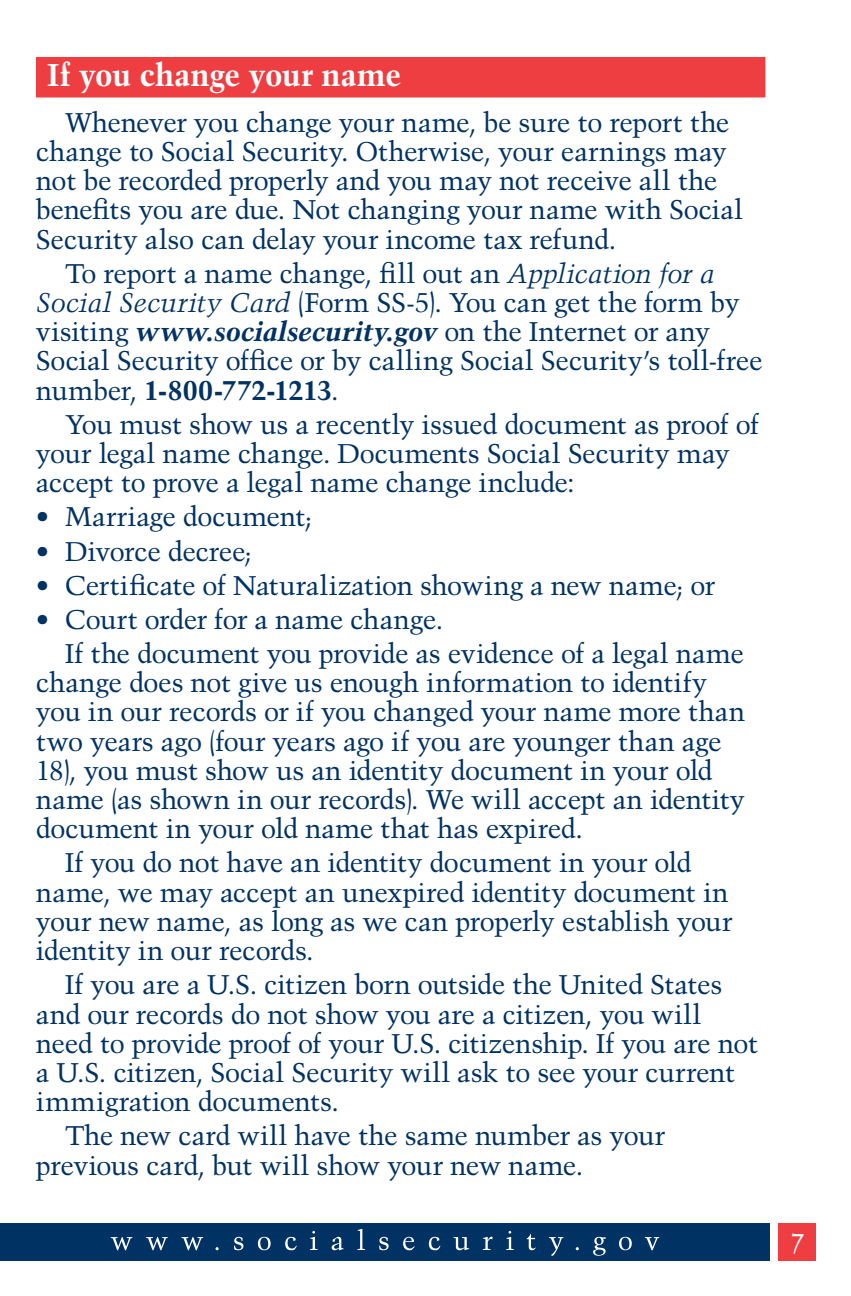
<style>
.page{position:relative;width:851px;height:1296px;background:#fff}
.page>*{position:absolute;margin:0;border:0;box-sizing:border-box;transform-origin:0 0}
.H1-1{font:700 31.5px "Trump Mediaeval";letter-spacing:-.005em;color:#fff}
.Paragraph{font:27px/29.2px "Trump Mediaeval";letter-spacing:-.015em;color:#003263}
.t1{font:27px "Trump Mediaeval";color:#fff}
.s1{font-style:italic}
.s2{font-weight:700;font-style:italic}
.s3{font-weight:700}
</style>
<div class="page">
<div style="left:778px;top:1223px;width:38px;height:38px;background:#ef3e42"></div>
<div style="left:0;top:1223px;width:770px;height:38px;background:#003263"></div>
<svg style="left:111px;top:1229px;width:548px;height:27px"></svg>
<div style="left:36px;top:57px;width:729px;height:40px;background:#ef3e42"></div>
<h1 class="H1-1" style="left:47px;top:55px;width:355px">If you change your name</h1>
<p class="Paragraph" style="left:36px;top:107px;width:708px;text-indent:29px">Whenever you change your name, be sure to report the change to Social Security. Otherwise, your earnings may not be recorded properly and you may not receive all the benefits you are due. Not changing your name with Social Security also can delay your income tax refund.</p>
<p class="Paragraph" style="left:36px;top:258px;width:728px;text-indent:29px">To report a name change, fill out an <span class="s1">Application for a Social Security Card</span> (Form SS-5). You can get the form by visiting <span class="s2">www.socialsecurity.gov</span> on the Internet or any Social Security office or by calling Social Security’s toll-free number, <span class="s3">1-800-772-1213</span>.</p>
<p class="Paragraph" style="left:36px;top:409px;width:724px;text-indent:29px">You must show us a recently issued document as proof of your legal name change. Documents Social Security may accept to prove a legal name change include:</p>
<p class="Paragraph" style="left:36px;top:502px;width:278px">• Marriage document;</p>
<p class="Paragraph" style="left:36px;top:536px;width:218px">• Divorce decree;</p>
<p class="Paragraph" style="left:36px;top:570px;width:681px">• Certificate of Naturalization showing a new name; or</p>
<p class="Paragraph" style="left:36px;top:604px;width:408px">• Court order for a name change.</p>
<p class="Paragraph" style="left:36px;top:638px;width:710px;text-indent:29px">If the document you provide as evidence of a legal name change does not give us enough information to identify you in our records or if you changed your name more than two years ago (four years ago if you are younger than age 18), you must show us an identity document in your old name (as shown in our records). We will accept an identity document in your old name that has expired.</p>
<p class="Paragraph" style="left:36px;top:848px;width:698px;text-indent:29px">If you do not have an identity document in your old name, we may accept an unexpired identity document in your new name, as long as we can properly establish your identity in our records.</p>
<p class="Paragraph" style="left:36px;top:970px;width:723px;text-indent:29px">If you are a U.S. citizen born outside the United States and our records do not show you are a citizen, you will need to provide proof of your U.S. citizenship. If you are not a U.S. citizen, Social Security will ask to see your current immigration documents.</p>
<p class="Paragraph" style="left:36px;top:1121px;width:631px;text-indent:29px">The new card will have the same number as your previous card, but will show your new name.</p>
<p class="t1" style="left:789px;top:1227px;width:17px">7</p>
</div>
